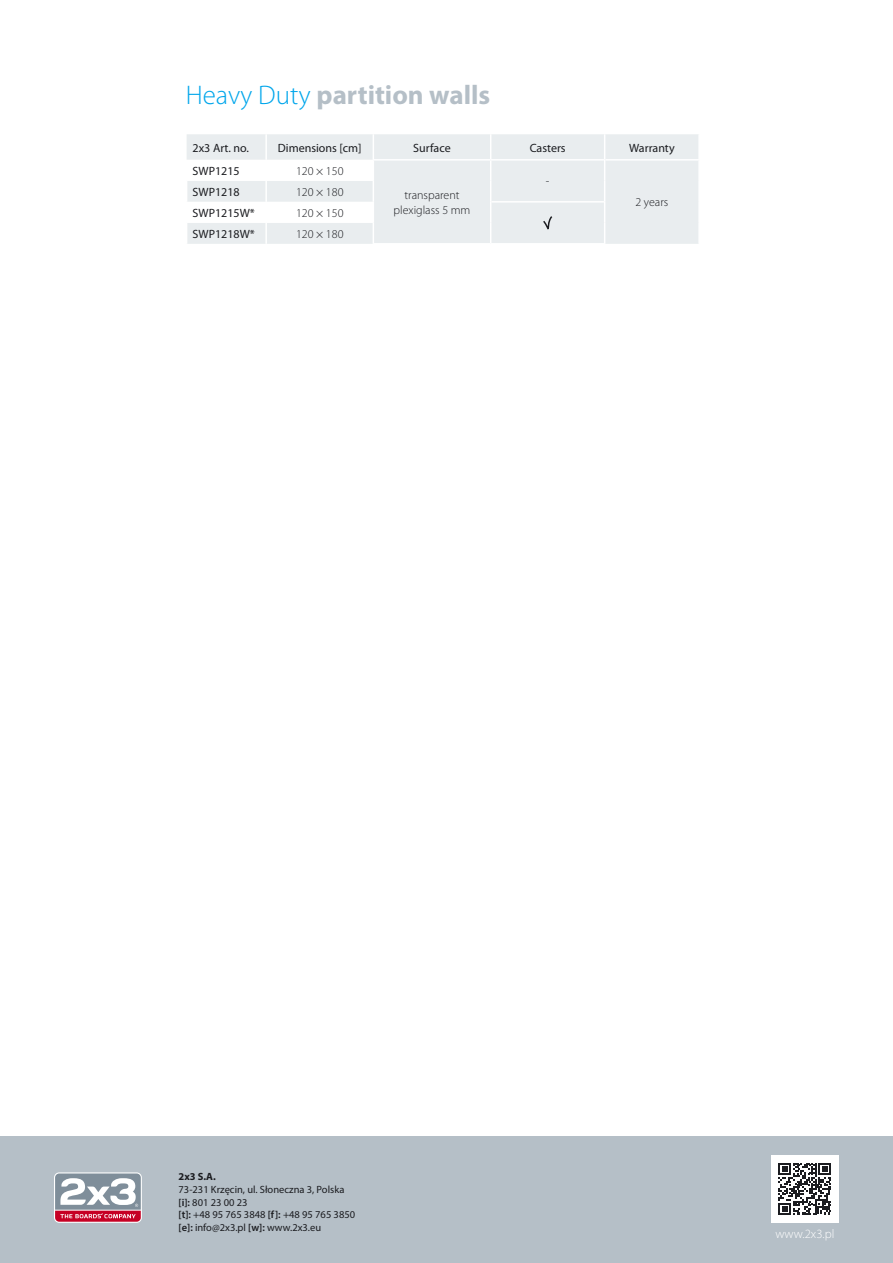
<style>
.page{position:relative;width:893px;height:1263px;background:#fff}
.page>*{position:absolute;margin:0;border:0;box-sizing:border-box;transform-origin:0 0}
.t1{font:700 27px "Myriad Pro";color:#b5bfc7}
.t2{font:300 12.6px "Myriad Pro";color:#fff}
.t3{font:12px "Myriad Pro";color:#1b1c20}
.t4{font:300 12px/14.4px "Myriad Pro";color:#1b1c20;text-align:center}
.t5{font:10.5px/12.6px "Myriad Pro";color:#1b1c20}
.t6{font:700 10.5px "Myriad Pro";color:#1b1c20}
.s1{font-weight:300;color:#00a6eb}
.s2{font-weight:600}
</style>
<div class="page">
<div style="left:0;top:1136px;width:893px;height:127px;background:#b5bfc7"></div>
<div style="left:771px;top:1155px;width:67px;height:67px;background:#fff"></div>
<svg style="left:778px;top:1163px;width:53px;height:52px"></svg>
<svg style="left:54px;top:1172px;width:88px;height:51px"></svg>
<svg style="left:55px;top:1173px;width:86px;height:49px;background:#b597a4"></svg>
<div style="left:374px;top:134px;width:324px;height:110px;background:#e9edef"></div>
<hr style="left:605px;top:159px;width:95px;height:2px;background:#fff">
<hr style="left:373px;top:159px;width:118px;height:2px;background:#fff">
<svg style="left:187px;top:134px;width:186px;height:110px"></svg>
<hr style="left:491px;top:159px;width:113px;height:2px;background:#fff">
<svg style="left:490px;top:134px;width:1px;height:109px"></svg>
<svg style="left:604px;top:134px;width:1px;height:109px"></svg>
<hr style="left:491px;top:201px;width:113px;height:2px;background:#fff">
<hr style="left:491px;top:243px;width:114px;height:2px;background:#fff">
<hr style="left:373px;top:243px;width:118px;height:2px;background:#fff">
<svg style="left:542px;top:214px;width:12px;height:18px"></svg>
<h1 class="t1" style="left:186px;top:77px;width:306px"><span class="s1">Heavy Duty</span> partition walls</h1>
<p class="t3" style="left:193px;top:140px;width:58px">2x3 Art. no.</p>
<p class="t3" style="left:278px;top:140px;width:85px">Dimensions [cm]</p>
<p class="t3" style="left:413px;top:140px;width:39px">Surface</p>
<p class="t3" style="left:530px;top:140px;width:37px">Casters</p>
<p class="t3" style="left:629px;top:140px;width:47px">Warranty</p>
<p class="t3" style="left:193px;top:163px;width:49px">SWP1215</p>
<p class="t4" style="left:296px;top:163px;width:49px">120 × 150</p>
<p class="t4" style="left:394px;top:188px;width:78px">transparent plexiglass 5 mm</p>
<p class="t4" style="left:546px;top:174px;width:5px">-</p>
<p class="t3" style="left:193px;top:184px;width:49px">SWP1218</p>
<p class="t4" style="left:296px;top:184px;width:49px">120 × 180</p>
<p class="t3" style="left:193px;top:205px;width:64px">SWP1215W*</p>
<p class="t4" style="left:296px;top:205px;width:49px">120 × 150</p>
<p class="t3" style="left:193px;top:226px;width:64px">SWP1218W*</p>
<p class="t4" style="left:296px;top:226px;width:49px">120 × 180</p>
<p class="t4" style="left:635px;top:195px;width:34px">2 years</p>
<p class="t6" style="left:179px;top:1170px;width:39px">2x3 S.A.</p>
<p class="t5" style="left:179px;top:1183px;width:178px">73-231 Krzęcin, ul. Słoneczna 3, Polska <span class="s2">[i]:</span> 801 23 00 23<br><span class="s2">[t]:</span> +48 95 765 3848 <span class="s2">[f]:</span> +48 95 765 3850 <span class="s2">[e]:</span> info@2x3.pl <span class="s2">[w]:</span> www.2x3.eu</p>
<p class="t2" style="left:775px;top:1226px;width:60px">www.2x3.pl</p>
</div>
